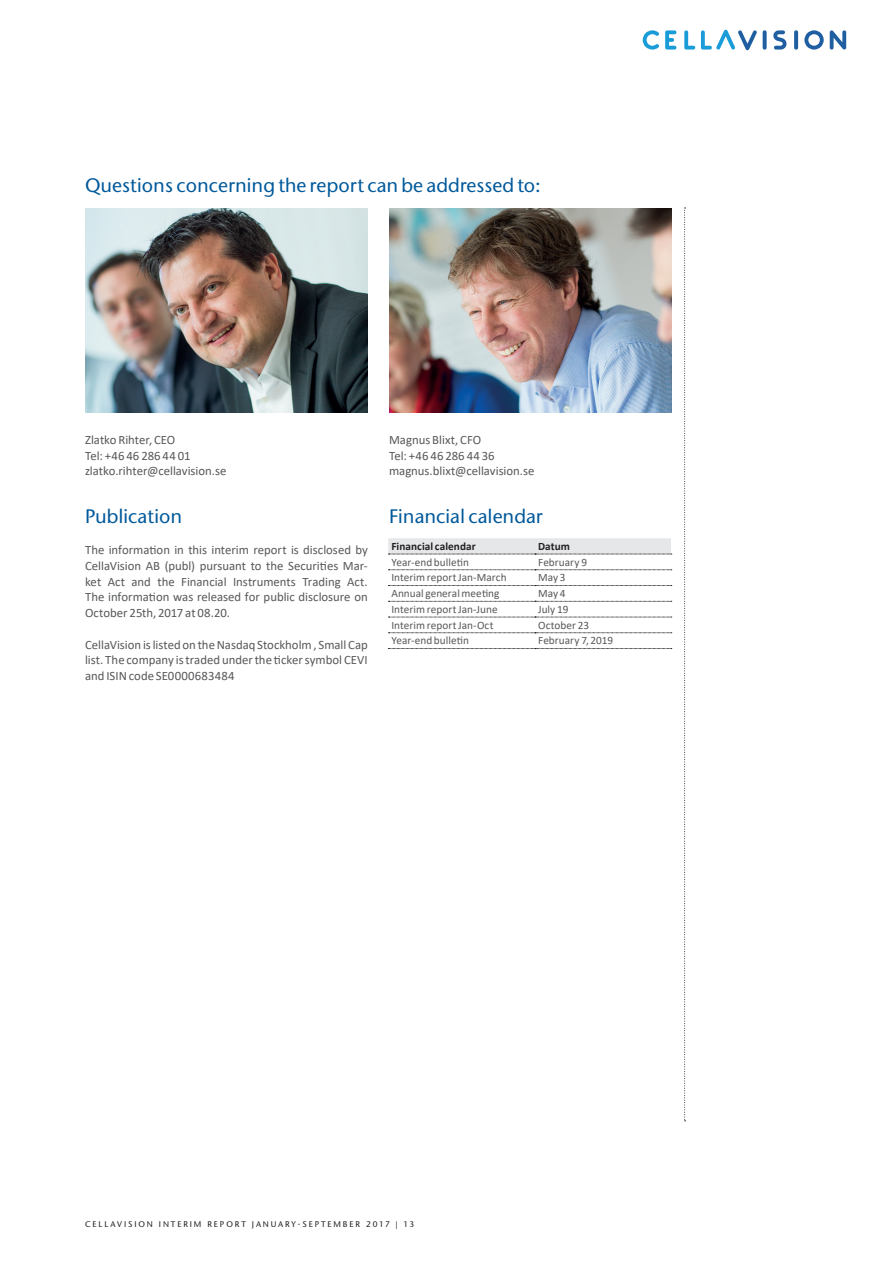
<style>
.page{position:relative;width:893px;height:1263px;background:#fff}
.page>*{position:absolute;margin:0;border:0;box-sizing:border-box;transform-origin:0 0}
.Rubrik__blå{font:500 19.5px "Stone Sans ITC Pro";color:#00599b}
.Brödtext{font:12.75px/15.8px "Calibri";color:#57585a;text-align:justify}
.Brödtext_-_ej_avstån{font:12.75px "Calibri";color:#57585a}
.Table_body_copy_alig{font:11.25px "Calibri";color:#57585a}
.Table_body_copy_alig-2{font:700 11.25px "Calibri";letter-spacing:.005em;color:#231f20}
.t1{font:500 8.25px "Stone Sans ITC Pro";letter-spacing:.23em;color:#231f20}
</style>
<div class="page">
<svg style="left:643px;top:30px;width:203px;height:20px"></svg>
<svg style="left:684px;top:208px;width:2px;height:913px"></svg>
<img style="left:389px;top:208px;width:283px;height:204px">
<img style="left:85px;top:208px;width:283px;height:204px">
<svg style="left:388px;top:538px;width:284px;height:17px;background:#e0e1e3"></svg>
<svg style="left:388px;top:569px;width:284px;height:1px"></svg>
<svg style="left:388px;top:585px;width:284px;height:1px"></svg>
<svg style="left:388px;top:601px;width:284px;height:1px"></svg>
<svg style="left:388px;top:617px;width:284px;height:1px"></svg>
<svg style="left:388px;top:632px;width:284px;height:1px"></svg>
<svg style="left:388px;top:648px;width:284px;height:1px"></svg>
<p class="Rubrik__blå" style="left:85px;top:173px;width:457px">Questions concerning the report can be addressed to:</p>
<p class="Brödtext_-_ej_avstån" style="left:85px;top:431px;width:92px">Zlatko Rihter, CEO</p>
<p class="Brödtext_-_ej_avstån" style="left:85px;top:446px;width:107px">Tel: +46 46 286 44 01</p>
<p class="Brödtext_-_ej_avstån" style="left:85px;top:462px;width:143px">zlatko.rihter@cellavision.se</p>
<p class="Rubrik__blå" style="left:85px;top:504px;width:99px">Publication</p>
<p class="Brödtext" style="left:85px;top:542px;width:284px">The information in this interim report is disclosed by CellaVision AB (publ) pursuant to the Securities Mar&shy;ket Act and the Financial Instruments Trading Act.<br>The information was released for public disclosure on October 25th, 2017 at 08.20.</p>
<p class="Brödtext" style="left:85px;top:636px;width:284px">CellaVision is listed on the Nasdaq Stockholm , Small Cap list. The company is traded under the ticker symbol CEVI and ISIN code SE0000683484</p>
<p class="Brödtext_-_ej_avstån" style="left:389px;top:431px;width:94px">Magnus Blixt, CFO</p>
<p class="Brödtext_-_ej_avstån" style="left:389px;top:446px;width:107px">Tel: +46 46 286 44 36</p>
<p class="Brödtext_-_ej_avstån" style="left:389px;top:462px;width:147px">magnus.blixt@cellavision.se</p>
<p class="Rubrik__blå" style="left:389px;top:504px;width:155px">Financial calendar</p>
<p class="Table_body_copy_alig-2" style="left:391px;top:538px;width:86px">Financial calendar</p>
<p class="Table_body_copy_alig-2" style="left:538px;top:538px;width:33px">Datum</p>
<p class="Table_body_copy_alig" style="left:391px;top:554px;width:79px">Year-end bulletin</p>
<p class="Table_body_copy_alig" style="left:538px;top:554px;width:50px">February 9</p>
<p class="Table_body_copy_alig" style="left:391px;top:570px;width:117px">Interim report Jan-March</p>
<p class="Table_body_copy_alig" style="left:538px;top:570px;width:29px">May 3</p>
<p class="Table_body_copy_alig" style="left:391px;top:585px;width:110px">Annual general meeting</p>
<p class="Table_body_copy_alig" style="left:538px;top:585px;width:29px">May 4</p>
<p class="Table_body_copy_alig" style="left:391px;top:601px;width:108px">Interim report Jan-June</p>
<p class="Table_body_copy_alig" style="left:538px;top:601px;width:32px">July 19</p>
<p class="Table_body_copy_alig" style="left:391px;top:617px;width:104px">Interim report Jan-Oct</p>
<p class="Table_body_copy_alig" style="left:538px;top:617px;width:53px">October 23</p>
<p class="Table_body_copy_alig" style="left:391px;top:633px;width:79px">Year-end bulletin</p>
<p class="Table_body_copy_alig" style="left:538px;top:633px;width:77px">February 7, 2019</p>
<p class="t1" style="left:85px;top:1218px;width:331px">CELLAVISION INTERIM REPORT JANUARY-SEPTEMBER 2017 | 13</p>
</div>
